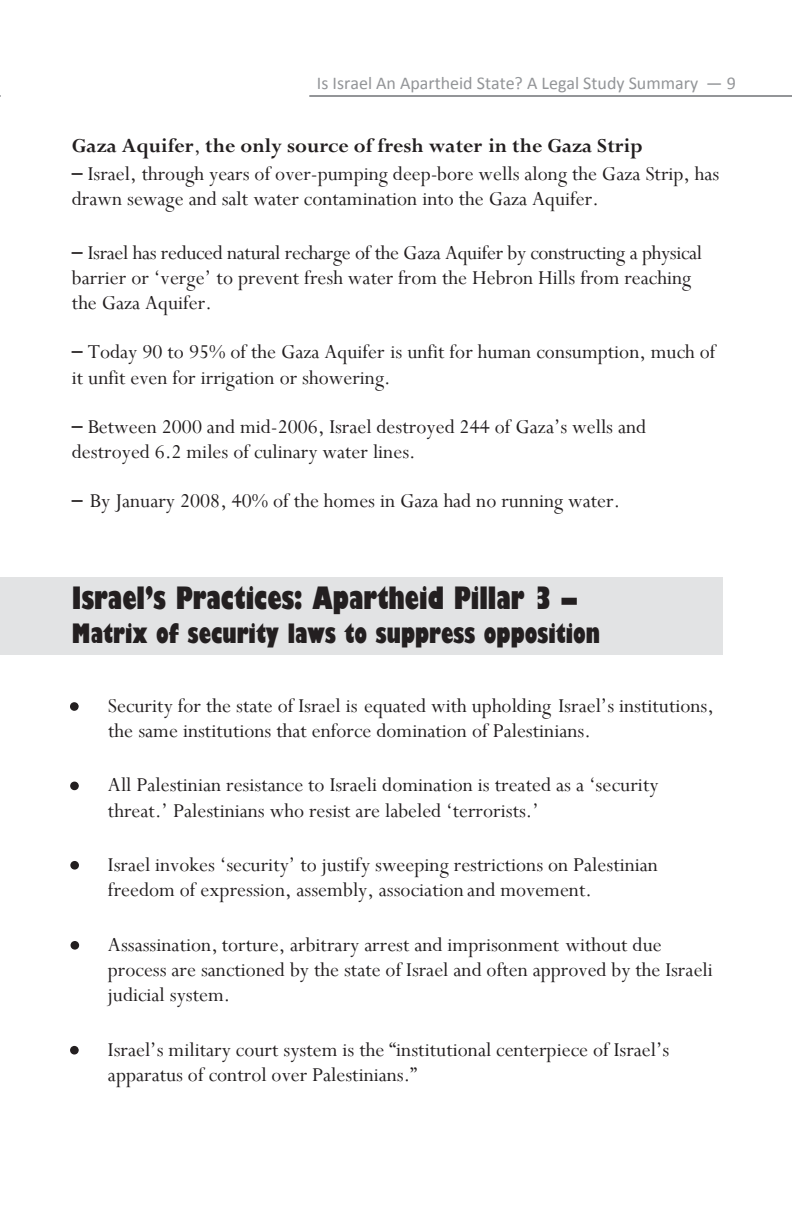
<style>
.page{position:relative;width:792px;height:1224px;background:#fff}
.page>*{position:absolute;margin:0;border:0;box-sizing:border-box;transform-origin:0 0}
.t1{font:800 condensed 30px "Gill Sans";color:#231f20}
.t2{font:800 condensed 26px "Gill Sans";color:#231f20}
.t3{font:22px/25.2px "Perpetua";color:#231f20}
.t4{font:700 22px "Perpetua Std";color:#231f20}
.t5{font:18px "Calibri";color:#939598}
.s1{font-family:"Perpetua";font-weight:400}
.s2{font-family:"Calibri"}
</style>
<div class="page">
<hr style="left:310px;top:95px;width:482px;height:2px;background:#939598">
<div style="left:0;top:578px;width:723px;height:77px;background:#e2e3e4"></div>
<svg style="left:70px;top:702px;width:9px;height:9px"></svg>
<svg style="left:70px;top:782px;width:9px;height:8px"></svg>
<svg style="left:70px;top:861px;width:9px;height:9px"></svg>
<svg style="left:71px;top:941px;width:8px;height:9px"></svg>
<svg style="left:70px;top:1046px;width:9px;height:9px"></svg>
<p class="t5" style="left:317px;top:72px;width:420px">Is Israel An Apartheid State? A Legal Study Summary — 9</p>
<p class="t4" style="left:72px;top:134px;width:572px">Gaza Aquifer<span class="s1">,</span> the only source of fresh water in the Gaza Strip</p>
<p class="t3" style="left:72px;top:161px;width:649px"><span class="s2">–</span> Israel, through years of over-pumping deep-bore wells along the Gaza Strip, has drawn sewage and salt water contamination into the Gaza Aquifer.</p>
<p class="t3" style="left:72px;top:239px;width:632px"><span class="s2">–</span> Israel has reduced natural recharge of the Gaza Aquifer by constructing a physical barrier or ‘verge’ to prevent fresh water from the Hebron Hills from reaching the Gaza Aquifer.</p>
<p class="t3" style="left:72px;top:339px;width:645px"><span class="s2">–</span> Today 90 to 95% of the Gaza Aquifer is unfit for human consumption, much of it unfit even for irrigation or showering.</p>
<p class="t3" style="left:72px;top:414px;width:576px"><span class="s2">–</span> Between 2000 and mid-2006, Israel destroyed 244 of Gaza’s wells and destroyed 6.2 miles of culinary water lines.</p>
<p class="t3" style="left:72px;top:488px;width:550px"><span class="s2">–</span> By January 2008, 40% of the homes in Gaza had no running water.</p>
<h1 class="t1" style="left:72px;top:580px;width:506px">Israel’s Practices: Apartheid Pillar 3 –</h1>
<p class="t2" style="left:72px;top:617px;width:530px">Matrix of security laws to suppress opposition</p>
<p class="t3" style="left:108px;top:692px;width:607px">Security for the state of Israel is equated with upholding Israel’s institutions, the same institutions that enforce domination of Palestinians.</p>
<p class="t3" style="left:108px;top:772px;width:552px">All Palestinian resistance to Israeli domination is treated as a ‘security threat.’ Palestinians who resist are labeled ‘terrorists.’</p>
<p class="t3" style="left:108px;top:852px;width:551px">Israel invokes ‘security’ to justify sweeping restrictions on Palestinian freedom of expression, assembly, association and movement.</p>
<p class="t3" style="left:108px;top:932px;width:606px">Assassination, torture, arbitrary arrest and imprisonment without due process are sanctioned by the state of Israel and often approved by the Israeli judicial system.</p>
<p class="t3" style="left:108px;top:1036px;width:563px">Israel’s military court system is the “institutional centerpiece of Israel’s apparatus of control over Palestinians.”</p>
</div>
